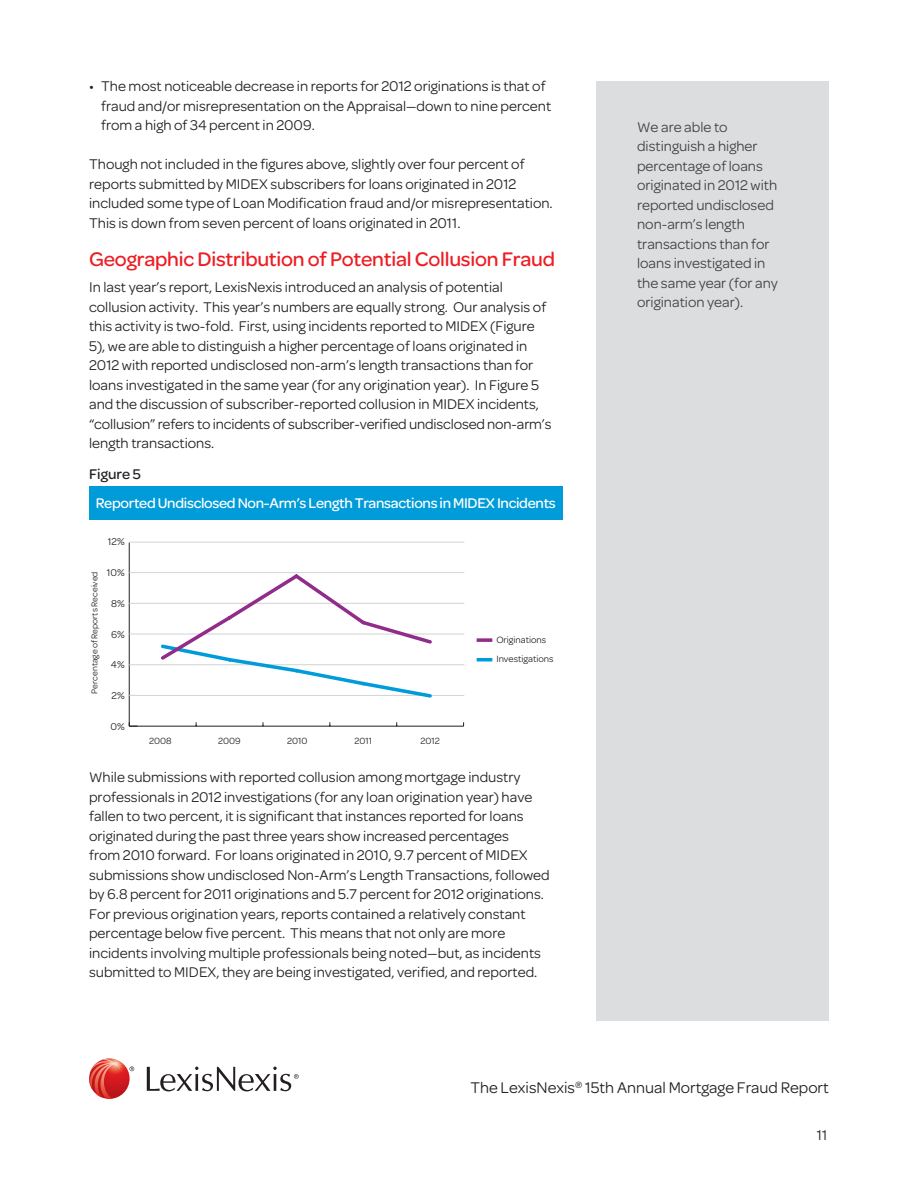
<style>
.page{position:relative;width:918px;height:1188px;background:#fff}
.page>*{position:absolute;margin:0;border:0;box-sizing:border-box;transform-origin:0 0}
.t1{font:500 21px "Omnes";letter-spacing:-.01em;color:#ed1d24}
.t2{font:16.5px "Omnes";color:#231f20}
.t3{font:15px/19.5px "Omnes";color:#231f20}
.t4{font:15px/19.5px "Omnes";color:#414042}
.t5{font:500 15px "Omnes";letter-spacing:-.02em;color:#fff}
.t6{font:500 15px "Omnes";color:#231f20}
.t7{font:10.5px "Omnes";color:#231f20}
.t8{font:9.75px/19.2px "Omnes";color:#231f20}
.t9{font:9.6px "Omnes";color:#231f20}
.t10{font:9px "Omnes";color:#231f20}
</style>
<div class="page">
<svg style="left:130px;top:1066px;width:4px;height:5px"></svg>
<svg style="left:147px;top:1067px;width:152px;height:25px"></svg>
<svg style="left:89px;top:1058px;width:41px;height:41px"></svg>
<svg style="left:89px;top:1059px;width:33px;height:40px"></svg>
<div style="left:597px;top:81px;width:232px;height:940px;background:#dcddde"></div>
<div style="left:89px;top:486px;width:473px;height:34px;background:#009cd9"></div>
<hr style="left:129px;top:726px;width:335px;height:1px;background:#231f20">
<hr style="left:129px;top:543px;width:1px;height:183px;background:#231f20">
<svg style="left:129px;top:722px;width:9px;height:5px"></svg>
<hr style="left:129px;top:695px;width:335px;height:1px;background:#d1d3d4">
<hr style="left:129px;top:664px;width:335px;height:1px;background:#d1d3d4">
<hr style="left:129px;top:634px;width:335px;height:1px;background:#d1d3d4">
<hr style="left:129px;top:603px;width:335px;height:1px;background:#d1d3d4">
<hr style="left:129px;top:572px;width:335px;height:1px;background:#d1d3d4">
<svg style="left:158px;top:574px;width:277px;height:124px"></svg>
<svg style="left:477px;top:638px;width:15px;height:4px"></svg>
<hr style="left:477px;top:658px;width:15px;height:3px;background:#009cd9">
<hr style="left:129px;top:542px;width:335px;height:1px;background:#d1d3d4">
<p class="t3" style="left:101px;top:77px;width:452px;text-indent:-12px">• The most noticeable decrease in reports for 2012 originations is that of fraud and/or misrepresentation on the Appraisal—down to nine percent from a high of 34 percent in 2009.</p>
<p class="t3" style="left:89px;top:155px;width:465px">Though not included in the figures above, slightly over four percent of reports submitted by MIDEX subscribers for loans originated in 2012 included some type of Loan Modification fraud and/or misrepresentation.<br>This is down from seven percent of loans originated in 2011.</p>
<h1 class="t1" style="left:89px;top:247px;width:468px">Geographic Distribution of Potential Collusion Fraud</h1>
<p class="t3" style="left:89px;top:277px;width:464px">In last year’s report, LexisNexis introduced an analysis of potential collusion activity. This year’s numbers are equally strong. Our analysis of this activity is two-fold. First, using incidents reported to MIDEX (Figure 5), we are able to distinguish a higher percentage of loans originated in 2012 with reported undisclosed non-arm’s length transactions than for loans investigated in the same year (for any origination year). In Figure 5 and the discussion of subscriber-reported collusion in MIDEX incidents, “collusion” refers to incidents of subscriber-verified undisclosed non-arm’s length transactions.</p>
<p class="t6" style="left:89px;top:466px;width:53px">Figure 5</p>
<p class="t5" style="left:96px;top:494px;width:462px">Reported Undisclosed Non-Arm’s Length Transactions in MIDEX Incidents</p>
<p class="t7" style="left:108px;top:536px;width:18px">12%</p>
<p class="t7" style="left:107px;top:567px;width:19px">10%</p>
<p class="t7" style="left:111px;top:598px;width:15px">8%</p>
<p class="t7" style="left:111px;top:628px;width:15px">6%</p>
<p class="t7" style="left:111px;top:659px;width:15px">4%</p>
<p class="t7" style="left:112px;top:690px;width:15px">2%</p>
<p class="t7" style="left:110px;top:721px;width:16px">0%</p>
<p class="t10" style="left:90px;top:694px;width:124px;rotate:-90deg">Percentage of Reports Received</p>
<p class="t8" style="left:496px;top:630px;width:59px">Originations<br>Investigations</p>
<p class="t9" style="left:149px;top:735px;width:24px">2008</p>
<p class="t9" style="left:218px;top:735px;width:24px">2009</p>
<p class="t9" style="left:287px;top:735px;width:22px">2010</p>
<p class="t9" style="left:355px;top:735px;width:19px">2011</p>
<p class="t9" style="left:421px;top:735px;width:21px">2012</p>
<p class="t3" style="left:89px;top:768px;width:462px">While submissions with reported collusion among mortgage industry professionals in 2012 investigations (for any loan origination year) have fallen to two percent, it is significant that instances reported for loans originated during the past three years show increased percentages<br>from 2010 forward. For loans originated in 2010, 9.7 percent of MIDEX submissions show undisclosed Non-Arm’s Length Transactions, followed by 6.8 percent for 2011 originations and 5.7 percent for 2012 originations.<br>For previous origination years, reports contained a relatively constant percentage below five percent. This means that not only are more incidents involving multiple professionals being noted—but, as incidents submitted to MIDEX, they are being investigated, verified, and reported.</p>
<p class="t4" style="left:637px;top:117px;width:142px">We are able to distinguish a higher percentage of loans originated in 2012 with reported undisclosed non-arm’s length transactions than for loans investigated in the same year (for any origination year).</p>
<p class="t2" style="left:470px;top:1078px;width:360px">The LexisNexis<sup>®</sup> 15th Annual Mortgage Fraud Report</p>
<p class="t3" style="left:817px;top:1125px;width:12px">11</p>
</div>
